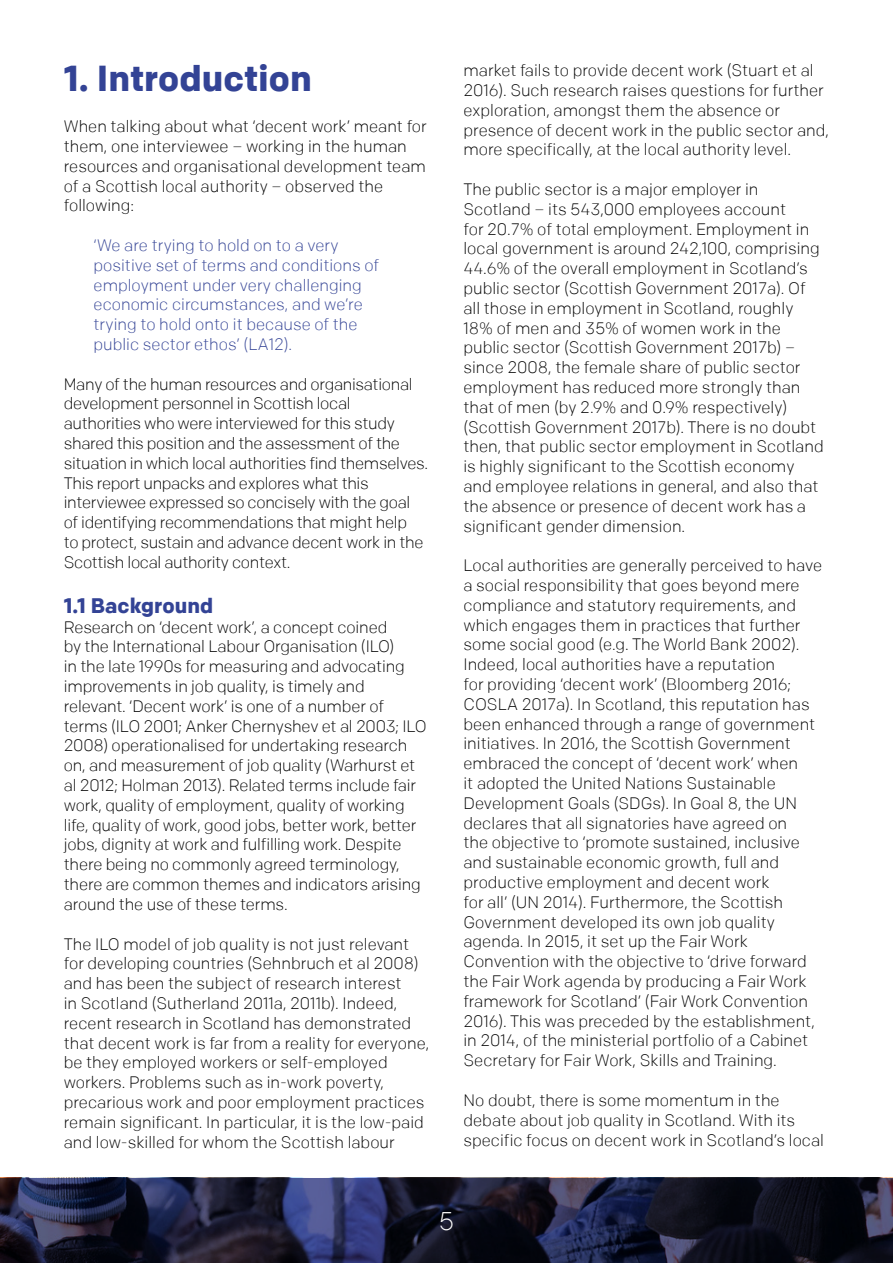
<style>
.page{position:relative;width:893px;height:1263px;background:#fff}
.page>*{position:absolute;margin:0;border:0;box-sizing:border-box;transform-origin:0 0}
.t1{font:700 36px "Chrono Web";color:#334395}
.t2{font:300 25.5px "Chrono Web";color:#fff}
.t3{font:700 21px "Chrono Web";color:#334395}
.t4{font:300 16.5px/19.8px "Chrono Web";color:#000}
.t5{font:300 16.5px/19.8px "Chrono Web";letter-spacing:-.02em;color:#000}
.t6{font:300 16.5px/19.8px "Chrono Web";color:#334395}
</style>
<div class="page">
<svg style="left:0;top:1178px;width:893px;height:85px;background:#1b1d35"></svg>
<h1 class="t1" style="left:64px;top:58px;width:250px">1. Introduction</h1>
<p class="t4" style="left:64px;top:117px;width:365px">When talking about what ‘decent work’ meant for them, one interviewee – working in the human resources and organisational development team of a Scottish local authority – observed the following:</p>
<p class="t6" style="left:94px;top:235px;width:287px">‘We are trying to hold on to a very positive set of terms and conditions of employment under very challenging economic circumstances, and we’re trying to hold onto it because of the public sector ethos’ (LA12).</p>
<p class="t5" style="left:64px;top:374px;width:366px">Many of the human resources and organisational development personnel in Scottish local authorities who were interviewed for this study shared this position and the assessment of the situation in which local authorities find themselves.<br>This report unpacks and explores what this interviewee expressed so concisely with the goal of identifying recommendations that might help<br>to protect, sustain and advance decent work in the Scottish local authority context.</p>
<p class="t3" style="left:64px;top:594px;width:151px">1.1 Background</p>
<p class="t4" style="left:64px;top:617px;width:365px">Research on ‘decent work’, a concept coined<br>by the International Labour Organisation (ILO)<br>in the late 1990s for measuring and advocating improvements in job quality, is timely and relevant. ‘Decent work’ is one of a number of terms (ILO 2001; Anker Chernyshev et al 2003; ILO 2008) operationalised for undertaking research on, and measurement of job quality (Warhurst et al 2012; Holman 2013). Related terms include fair work, quality of employment, quality of working life, quality of work, good jobs, better work, better jobs, dignity at work and fulfilling work. Despite there being no commonly agreed terminology, there are common themes and indicators arising around the use of these terms.</p>
<p class="t4" style="left:64px;top:934px;width:367px">The ILO model of job quality is not just relevant for developing countries (Sehnbruch et al 2008) and has been the subject of research interest<br>in Scotland (Sutherland 2011a, 2011b). Indeed, recent research in Scotland has demonstrated that decent work is far from a reality for everyone, be they employed workers or self-employed workers. Problems such as in-work poverty, precarious work and poor employment practices remain significant. In particular, it is the low-paid and low-skilled for whom the Scottish labour</p>
<p class="t4" style="left:463px;top:61px;width:367px">market fails to provide decent work (Stuart et al 2016). Such research raises questions for further exploration, amongst them the absence or presence of decent work in the public sector and, more specifically, at the local authority level.</p>
<p class="t4" style="left:463px;top:179px;width:362px">The public sector is a major employer in Scotland – its 543,000 employees account<br>for 20.7% of total employment. Employment in local government is around 242,100, comprising 44.6% of the overall employment in Scotland’s public sector (Scottish Government 2017a). Of all those in employment in Scotland, roughly 18% of men and 35% of women work in the public sector (Scottish Government 2017b) – since 2008, the female share of public sector employment has reduced more strongly than that of men (by 2.9% and 0.9% respectively) (Scottish Government 2017b). There is no doubt then, that public sector employment in Scotland is highly significant to the Scottish economy and employee relations in general, and also that the absence or presence of decent work has a significant gender dimension.</p>
<p class="t4" style="left:463px;top:556px;width:360px">Local authorities are generally perceived to have a social responsibility that goes beyond mere compliance and statutory requirements, and which engages them in practices that further some social good (e.g. The World Bank 2002).<br>Indeed, local authorities have a reputation<br>for providing ‘decent work’ (Bloomberg 2016; COSLA 2017a). In Scotland, this reputation has been enhanced through a range of government initiatives. In 2016, the Scottish Government embraced the concept of ‘decent work’ when<br>it adopted the United Nations Sustainable Development Goals (SDGs). In Goal 8, the UN declares that all signatories have agreed on<br>the objective to ‘promote sustained, inclusive and sustainable economic growth, full and productive employment and decent work<br>for all’ (UN 2014). Furthermore, the Scottish Government developed its own job quality agenda. In 2015, it set up the Fair Work Convention with the objective to ‘drive forward the Fair Work agenda by producing a Fair Work framework for Scotland’ (Fair Work Convention 2016). This was preceded by the establishment, in 2014, of the ministerial portfolio of a Cabinet Secretary for Fair Work, Skills and Training.</p>
<p class="t4" style="left:463px;top:1090px;width:362px">No doubt, there is some momentum in the debate about job quality in Scotland. With its specific focus on decent work in Scotland’s local</p>
<h2 class="t2" style="left:439px;top:1207px;width:17px">5</h2>
</div>
